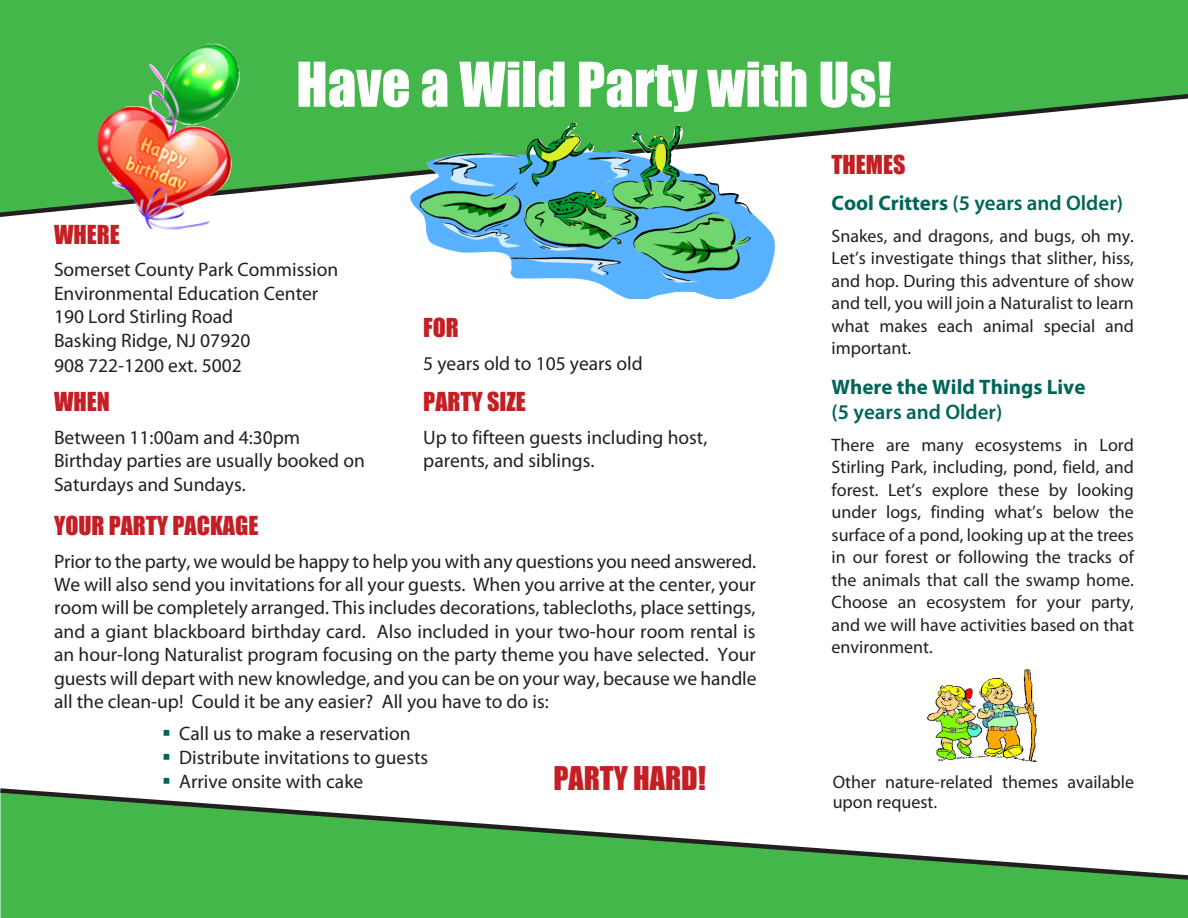
<style>
.page{position:relative;width:1188px;height:918px;background:#fff}
.page>*{position:absolute;margin:0;border:0;box-sizing:border-box;transform-origin:0 0}
.t1{font:57px "Impact";color:#fff}
.t2{font:30px "Impact";color:#c41f24}
.t3{font:24px "Impact";color:#c41f24}
.t4{font:600 21px "Myriad Pro";color:#006557}
.t5{font:700 21px "Myriad Pro";color:#006557}
.t6{font:19.5px/23.4px "Myriad Pro";color:#231f20}
.Pa1{font:18px/22.5px "Myriad Pro";color:#231f20;text-align:justify}
.s1{color:#006557}
.s2{font-weight:700}
</style>
<div class="page">
<div style="left:0;top:882px;width:1188px;height:36px;background:#44b74b"></div>
<svg style="left:0;top:788px;width:1188px;height:94px"></svg>
<div style="left:0;top:0;width:1188px;height:91px;background:#44b74b"></div>
<svg style="left:0;top:91px;width:1188px;height:126px"></svg>
<img style="left:407px;top:122px;width:371px;height:177px">
<img style="left:94px;top:44px;width:149px;height:186px">
<img style="left:927px;top:668px;width:111px;height:94px">
<p class="t1" style="left:296px;top:40px;width:597px">Have a Wild Party with Us!</p>
<p class="t3" style="left:54px;top:216px;width:67px">WHERE</p>
<p class="t6" style="left:54px;top:258px;width:286px">Somerset County Park Commission</p>
<p class="t6" style="left:54px;top:281px;width:266px">Environmental Education Center</p>
<p class="t6" style="left:54px;top:305px;width:181px">190 Lord Stirling Road</p>
<p class="t6" style="left:54px;top:328px;width:198px">Basking Ridge, NJ 07920</p>
<p class="t6" style="left:54px;top:353px;width:189px">908 722-1200 ext. 5002</p>
<p class="t3" style="left:54px;top:383px;width:57px">WHEN</p>
<p class="t6" style="left:54px;top:425px;width:312px">Between 11:00am and 4:30pm<br>Birthday parties are usually booked on<br>Saturdays and Sundays.</p>
<p class="t3" style="left:423px;top:309px;width:37px">FOR</p>
<p class="t6" style="left:423px;top:351px;width:221px">5 years old to 105 years old</p>
<p class="t3" style="left:423px;top:383px;width:104px">PARTY SIZE</p>
<p class="t6" style="left:423px;top:425px;width:286px">Up to fifteen guests including host, parents, and siblings.</p>
<p class="t3" style="left:54px;top:507px;width:206px">YOUR PARTY PACKAGE</p>
<p class="t6" style="left:54px;top:549px;width:704px;text-align:justify">Prior to the party, we would be happy to help you with any questions you need answered.<br>We will also send you invitations for all your guests. When you arrive at the center, your room will be completely arranged. This includes decorations, tablecloths, place settings, and a giant blackboard birthday card. Also included in your two-hour room rental is an hour-long Naturalist program focusing on the party theme you have selected. Your guests will depart with new knowledge, and you can be on your way, because we handle all the clean-up! Could it be any easier? All you have to do is:</p>
<p class="t6" style="left:162px;top:721px;width:250px"><span class="s1">▪</span> Call us to make a reservation</p>
<p class="t6" style="left:162px;top:745px;width:268px"><span class="s1">▪</span> Distribute invitations to guests</p>
<p class="t6" style="left:162px;top:769px;width:203px"><span class="s1">▪</span> Arrive onsite with cake</p>
<p class="t2" style="left:554px;top:755px;width:154px">PARTY HARD!</p>
<p class="t3" style="left:832px;top:146px;width:75px">THEMES</p>
<p class="t4" style="left:832px;top:190px;width:293px"><span class="s2">Cool Critters</span> (5 years and Older)</p>
<p class="Pa1" style="left:832px;top:224px;width:304px">Snakes, and dragons, and bugs, oh my.<br>Let’s investigate things that slither, hiss, and hop. During this adventure of show and tell, you will join a Naturalist to learn what makes each animal special and important.</p>
<p class="t5" style="left:832px;top:373px;width:255px">Where the Wild Things Live</p>
<p class="t4" style="left:832px;top:399px;width:172px">(5 years and Older)</p>
<p class="Pa1" style="left:832px;top:433px;width:304px">There are many ecosystems in Lord Stirling Park, including, pond, field, and forest. Let’s explore these by looking under logs, finding what’s below the surface of a pond, looking up at the trees in our forest or following the tracks of the animals that call the swamp home.<br>Choose an ecosystem for your party, and we will have activities based on that environment.</p>
<p class="Pa1" style="left:833px;top:772px;width:303px;line-height:19.5px">Other nature-related themes available upon request.</p>
</div>
